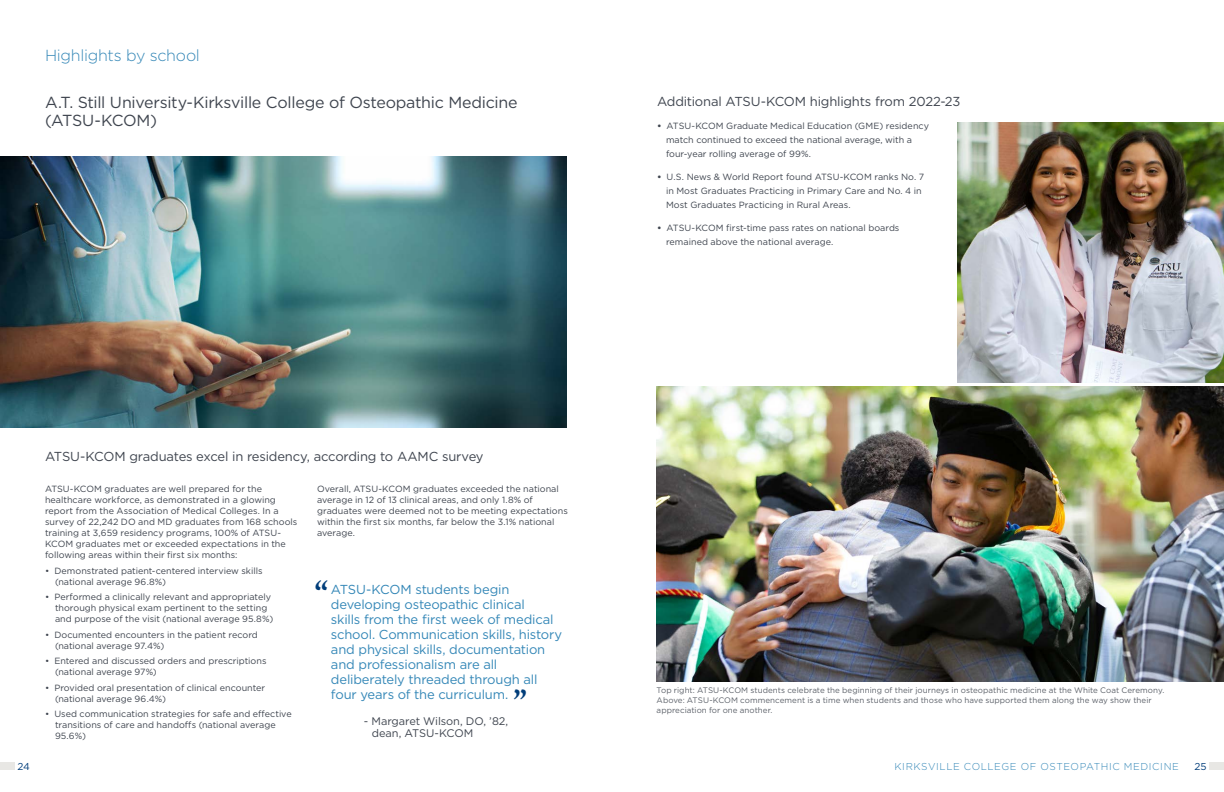
<style>
.page{position:relative;width:1224px;height:792px;background:#fff}
.page>*{position:absolute;margin:0;border:0;box-sizing:border-box;transform-origin:0 0}
.t1{font:700 extra-condensed 36px "Meno Display";color:#003d7a}
.t2{font:16px/18px "Gotham";letter-spacing:-.015em;color:#3f454f}
.t3{font:300 16px "Gotham";letter-spacing:-.015em;color:#3487b7}
.t4{font:13px/15px "Gotham";letter-spacing:-.015em;color:#3487b7}
.t5{font:13px "Gotham";letter-spacing:-.015em;color:#3f454f}
.t6{font:11px/12px "Gotham";letter-spacing:-.005em;color:#3f454f}
.t7{font:300 10px "Gotham";letter-spacing:.055em;color:#3487b7}
.t8{font:10px "Gotham";color:#003d7a}
.t9{font:9px/11px "Gotham";color:#3f454f}
.t10{font:8px/10px "Gotham";letter-spacing:.005em;color:#5c6169}
.s1{font-weight:700}
</style>
<div class="page">
<div style="left:0;top:763px;width:15px;height:7px;background:#e8e7e4"></div>
<div style="left:1209px;top:763px;width:15px;height:7px;background:#e8e7e4"></div>
<img style="left:0;top:156px;width:567px;height:272px">
<img style="left:657px;top:386px;width:567px;height:296px">
<img style="left:958px;top:123px;width:266px;height:259px">
<h2 class="t3" style="left:45px;top:45px;width:156px">Highlights by school</h2>
<h2 class="t2" style="left:45px;top:93px;width:474px">A.T. Still University-Kirksville College of Osteopathic Medicine (ATSU-KCOM)</h2>
<h3 class="t5" style="left:657px;top:93px;width:305px">Additional ATSU-KCOM highlights from 2022-23</h3>
<p class="t9" style="left:666px;top:119px;width:265px;line-height:14px;text-indent:-9px"><span class="s1">•</span> ATSU-KCOM Graduate Medical Education (GME) residency match continued to exceed the national average, with a four-year rolling average of 99%.</p>
<p class="t9" style="left:666px;top:170px;width:260px;line-height:14px;text-indent:-9px"><span class="s1">•</span> U.S. News &amp; World Report found ATSU-KCOM ranks No. 7 in Most Graduates Practicing in Primary Care and No. 4 in<br>Most Graduates Practicing in Rural Areas.</p>
<p class="t9" style="left:666px;top:221px;width:235px;line-height:14px;text-indent:-9px"><span class="s1">•</span> ATSU-KCOM first-time pass rates on national boards remained above the national average.</p>
<h3 class="t5" style="left:45px;top:448px;width:440px">ATSU-KCOM graduates excel in residency, according to AAMC survey</h3>
<p class="t9" style="left:317px;top:483px;width:252px">Overall, ATSU-KCOM graduates exceeded the national average in 12 of 13 clinical areas, and only 1.8% of graduates were deemed not to be meeting expectations within the first six months, far below the 3.1% national average.</p>
<p class="t9" style="left:45px;top:483px;width:254px">ATSU-KCOM graduates are well prepared for the healthcare workforce, as demonstrated in a glowing report from the Association of Medical Colleges. In a survey of 22,242 DO and MD graduates from 168 schools training at 3,659 residency programs, 100% of ATSU-KCOM graduates met or exceeded expectations in the following areas within their first six months:</p>
<p class="t9" style="left:55px;top:565px;width:209px;text-indent:-10px">• Demonstrated patient-centered interview skills (national average 96.8%)</p>
<p class="t9" style="left:55px;top:591px;width:220px;text-indent:-10px">• Performed a clinically relevant and appropriately thorough physical exam pertinent to the setting and purpose of the visit (national average 95.8%)</p>
<p class="t9" style="left:55px;top:629px;width:204px;text-indent:-10px">• Documented encounters in the patient record (national average 97.4%)</p>
<p class="t9" style="left:55px;top:655px;width:213px;text-indent:-10px">• Entered and discussed orders and prescriptions (national average 97%)</p>
<p class="t9" style="left:55px;top:682px;width:212px;text-indent:-10px">• Provided oral presentation of clinical encounter (national average 96.4%)</p>
<p class="t9" style="left:55px;top:708px;width:238px;text-indent:-10px">• Used communication strategies for safe and effective transitions of care and handoffs (national average<br>95.6%)</p>
<h1 class="t1" style="left:314px;top:572px;width:16px">“</h1>
<p class="t4" style="left:331px;top:582px;width:233px">ATSU-KCOM students begin developing osteopathic clinical<br>skills from the first week of medical school. Communication skills, history and physical skills, documentation and professionalism are all deliberately threaded through all four years of the curriculum.</p>
<p class="t6" style="left:372px;top:715px;width:138px;text-indent:-8px">- Margaret Wilson, DO, ’82, dean, ATSU-KCOM</p>
<h1 class="t1" style="left:513px;top:680px;width:16px">”</h1>
<p class="t10" style="left:657px;top:685px;width:509px">Top right: ATSU-KCOM students celebrate the beginning of their journeys in osteopathic medicine at the White Coat Ceremony.<br>Above: ATSU-KCOM commencement is a time when students and those who have supported them along the way show their appreciation for one another.</p>
<p class="t8" style="left:17px;top:760px;width:14px">24</p>
<p class="t7" style="left:894px;top:760px;width:286px">KIRKSVILLE COLLEGE OF OSTEOPATHIC MEDICINE</p>
<p class="t8" style="left:1194px;top:760px;width:14px">25</p>
</div>
